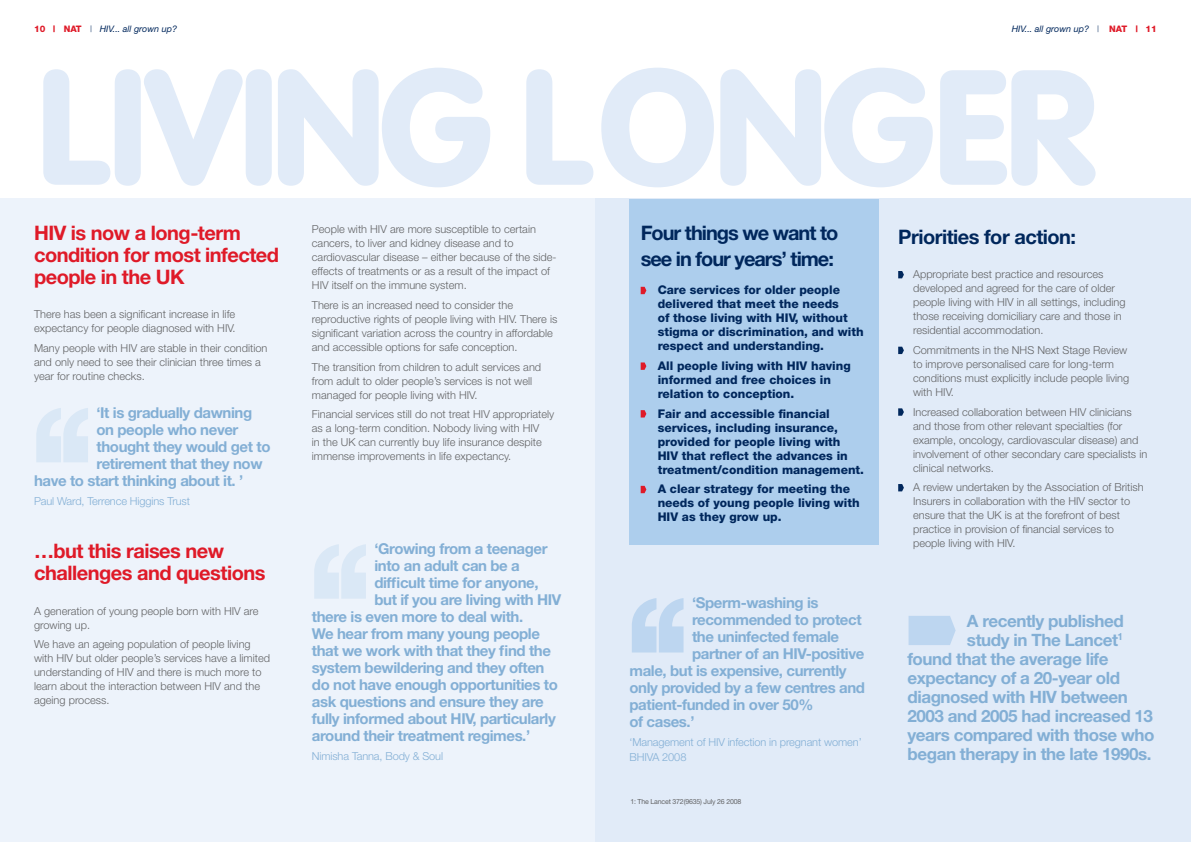
<style>
.page{position:relative;width:1191px;height:842px;background:#fff}
.page>*{position:absolute;margin:0;border:0;box-sizing:border-box;transform-origin:0 0}
.t1{font:900 160.8px "VAG Rounded";letter-spacing:-.02em;color:#e1ebf8}
.t2{font:700 20px/22px "Helvetica Neue";letter-spacing:-.025em;color:#df1a28}
.t3{font:700 20px/26px "Helvetica Neue";letter-spacing:-.05em;color:#00275c}
.t4{font:700 20px "Helvetica Neue";letter-spacing:-.025em;color:#00275c}
.t5{font:700 17px "Helvetica Neue";letter-spacing:-.025em;color:#83afd5}
.t6{font:700 15px "Helvetica Neue";letter-spacing:-.025em;color:#83afd5}
.t7{font:800 12px/14px "Helvetica Neue";color:#00275c}
.t8{font:300 11px/14px "Helvetica Neue";color:#636466}
.t9{font:300 11px/15.2px "Helvetica Neue";letter-spacing:-.01em;color:#83afd5}
.t10{font:italic 9px "Helvetica Neue";color:#00275c}
.t11{font:7px "Helvetica Neue";letter-spacing:-.025em;color:#636466}
.s1{font-weight:800;font-style:normal;color:#df1a28}
.s2{font-weight:300;font-style:normal}
</style>
<div class="page">
<div style="left:0;top:198px;width:595px;height:644px;background:#edf3fb"></div>
<div style="left:595px;top:198px;width:596px;height:644px;background:#e1ebf8"></div>
<svg style="left:898px;top:271px;width:6px;height:7px"></svg>
<svg style="left:898px;top:347px;width:6px;height:7px"></svg>
<svg style="left:898px;top:408px;width:6px;height:8px"></svg>
<svg style="left:898px;top:484px;width:6px;height:7px"></svg>
<div style="left:629px;top:199px;width:250px;height:345px;background:#adceed"></div>
<svg style="left:640px;top:287px;width:6px;height:7px"></svg>
<svg style="left:640px;top:362px;width:6px;height:8px"></svg>
<svg style="left:640px;top:410px;width:6px;height:7px"></svg>
<svg style="left:640px;top:486px;width:6px;height:7px"></svg>
<svg style="left:36px;top:408px;width:52px;height:54px"></svg>
<svg style="left:314px;top:544px;width:52px;height:55px"></svg>
<svg style="left:908px;top:616px;width:47px;height:29px"></svg>
<svg style="left:632px;top:598px;width:51px;height:54px"></svg>
<p class="t10" style="left:34px;top:23px;width:145px"><span class="s1">10 | NAT</span> <span class="s2">|</span> HIV... all grown up?</p>
<p class="t10" style="left:1011px;top:23px;width:147px">HIV... all grown up? <span class="s2">|</span> <span class="s1">NAT | 11</span></p>
<h1 class="t1" style="left:37px;top:31px;width:1062px">LIVING LONGER</h1>
<h2 class="t2" style="left:34px;top:221px;width:247px">HIV is now a long-term condition for most infected people in the UK</h2>
<p class="t8" style="left:34px;top:307px;width:203px">There has been a significant increase in life expectancy for people diagnosed with HIV.</p>
<p class="t8" style="left:34px;top:340px;width:235px">Many people with HIV are stable in their condition and only need to see their clinician three times a year for routine checks.</p>
<p class="t8" style="left:312px;top:222px;width:246px">People with HIV are more susceptible to certain cancers, to liver and kidney disease and to cardiovascular disease – either because of the side&shy;effects of treatments or as a result of the impact of HIV itself on the immune system.</p>
<p class="t8" style="left:312px;top:298px;width:247px">There is an increased need to consider the reproductive rights of people living with HIV. There is significant variation across the country in affordable and accessible options for safe conception.</p>
<p class="t8" style="left:312px;top:359px;width:231px">The transition from children to adult services and from adult to older people’s services is not well managed for people living with HIV.</p>
<p class="t8" style="left:312px;top:407px;width:244px">Financial services still do not treat HIV appropriately as a long-term condition. Nobody living with HIV<br>in the UK can currently buy life insurance despite immense improvements in life expectancy.</p>
<h2 class="t3" style="left:640px;top:219px;width:199px">Four things we want to see in four years’ time:</h2>
<p class="t7" style="left:657px;top:283px;width:207px">Care services for older people delivered that meet the needs<br>of those living with HIV, without stigma or discrimination, and with respect and understanding.</p>
<p class="t7" style="left:657px;top:359px;width:194px">All people living with HIV having informed and free choices in relation to conception.</p>
<p class="t7" style="left:657px;top:406px;width:208px">Fair and accessible financial services, including insurance, provided for people living with<br>HIV that reflect the advances in treatment/condition management.</p>
<p class="t7" style="left:657px;top:482px;width:203px">A clear strategy for meeting the needs of young people living with<br>HIV as they grow up.</p>
<h2 class="t4" style="left:898px;top:225px;width:179px">Priorities for action:</h2>
<p class="t8" style="left:913px;top:267px;width:214px">Appropriate best practice and resources developed and agreed for the care of older people living with HIV in all settings, including those receiving domiciliary care and those in residential accommodation.</p>
<p class="t8" style="left:913px;top:343px;width:218px">Commitments in the NHS Next Stage Review to improve personalised care for long-term conditions must explicitly include people living with HIV.</p>
<p class="t8" style="left:913px;top:405px;width:236px">Increased collaboration between HIV clinicians and those from other relevant specialties (for example, oncology, cardiovascular disease) and involvement of other secondary care specialists in clinical networks.</p>
<p class="t8" style="left:913px;top:480px;width:232px">A review undertaken by the Association of British Insurers in collaboration with the HIV sector to ensure that the UK is at the forefront of best practice in provision of financial services to people living with HIV.</p>
<h3 class="t6" style="left:96px;top:403px;width:157px">‘It is gradually dawning</h3>
<h3 class="t6" style="left:96px;top:420px;width:143px">on people who never</h3>
<h3 class="t6" style="left:96px;top:437px;width:175px">thought they would get to</h3>
<h3 class="t6" style="left:96px;top:454px;width:167px">retirement that they now</h3>
<h3 class="t6" style="left:34px;top:471px;width:211px">have to start thinking about it. ’</h3>
<p class="t9" style="left:34px;top:493px;width:157px">Paul Ward, Terrence Higgins Trust</p>
<h3 class="t6" style="left:374px;top:539px;width:175px">‘Growing from a teenager</h3>
<h3 class="t6" style="left:374px;top:556px;width:147px">into an adult can be a</h3>
<h3 class="t6" style="left:374px;top:573px;width:166px">difficult time for anyone,</h3>
<h3 class="t6" style="left:374px;top:590px;width:188px">but if you are living with HIV</h3>
<h3 class="t6" style="left:312px;top:607px;width:213px">there is even more to deal with.</h3>
<h3 class="t6" style="left:312px;top:624px;width:229px">We hear from many young people</h3>
<h3 class="t6" style="left:312px;top:641px;width:241px">that we work with that they find the</h3>
<h3 class="t6" style="left:312px;top:658px;width:234px">system bewildering and they often</h3>
<h3 class="t6" style="left:312px;top:675px;width:247px">do not have enough opportunities to</h3>
<h3 class="t6" style="left:312px;top:692px;width:233px">ask questions and ensure they are</h3>
<h3 class="t6" style="left:312px;top:709px;width:245px">fully informed about HIV, particularly</h3>
<h3 class="t6" style="left:312px;top:726px;width:220px">around their treatment regimes.’</h3>
<p class="t9" style="left:312px;top:748px;width:133px">Nimisha Tanna, Body &amp; Soul</p>
<h2 class="t2" style="left:34px;top:540px;width:233px">…but this raises new challenges and questions</h2>
<p class="t8" style="left:34px;top:603px;width:226px">A generation of young people born with HIV are growing up.</p>
<p class="t8" style="left:34px;top:637px;width:237px">We have an ageing population of people living with HIV but older people’s services have a limited understanding of HIV and there is much more to learn about the interaction between HIV and the ageing process.</p>
<h3 class="t6" style="left:692px;top:593px;width:128px">‘Sperm-washing is</h3>
<h3 class="t6" style="left:692px;top:610px;width:171px">recommended to protect</h3>
<h3 class="t6" style="left:692px;top:627px;width:149px">the uninfected female</h3>
<h3 class="t6" style="left:692px;top:644px;width:174px">partner of an HIV-positive</h3>
<h3 class="t6" style="left:629px;top:661px;width:219px">male, but is expensive, currently</h3>
<h3 class="t6" style="left:629px;top:678px;width:237px">only provided by a few centres and</h3>
<h3 class="t6" style="left:629px;top:695px;width:185px">patient-funded in over 50%</h3>
<h3 class="t6" style="left:629px;top:712px;width:66px">of cases.’</h3>
<p class="t9" style="left:629px;top:734px;width:234px">‘Management of HIV infection in pregnant women’<br>BHIVA 2008</p>
<h3 class="t5" style="left:967px;top:610px;width:158px">A recently published</h3>
<h3 class="t5" style="left:967px;top:629px;width:158px">study in The Lancet<sup>1</sup></h3>
<h3 class="t5" style="left:907px;top:648px;width:203px">found that the average life</h3>
<h3 class="t5" style="left:907px;top:668px;width:214px">expectancy of a 20-year old</h3>
<h3 class="t5" style="left:907px;top:687px;width:222px">diagnosed with HIV between</h3>
<h3 class="t5" style="left:907px;top:706px;width:247px">2003 and 2005 had increased 13</h3>
<h3 class="t5" style="left:907px;top:725px;width:249px">years compared with those who</h3>
<h3 class="t5" style="left:907px;top:744px;width:246px">began therapy in the late 1990s.</h3>
<p class="t11" style="left:630px;top:797px;width:113px">1: The Lancet 372(9635) July 26 2008</p>
</div>
